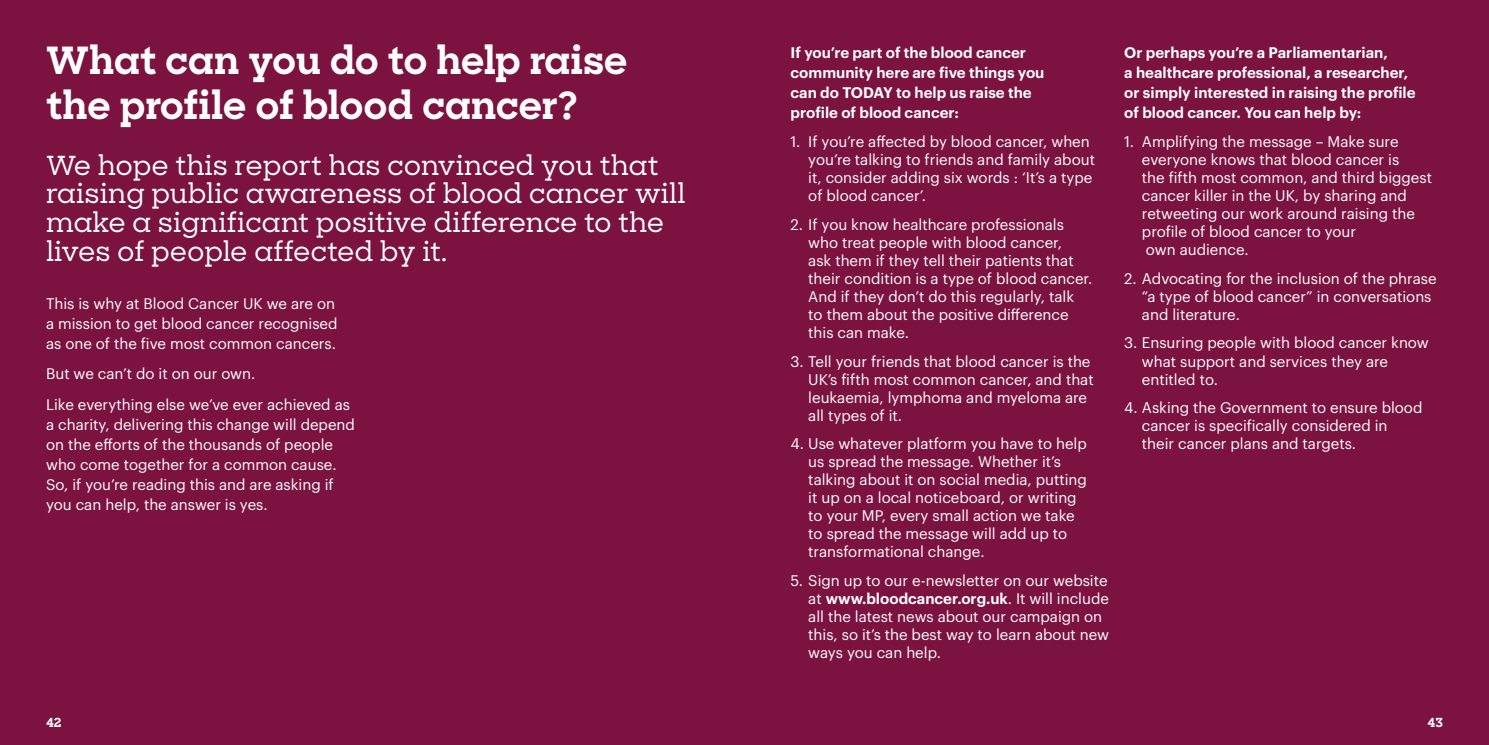
<style>
.page{position:relative;width:1489px;height:745px;background:#fff}
.page>*{position:absolute;margin:0;border:0;box-sizing:border-box;transform-origin:0 0}
.t1{font:700 37.5px/45px "Sharp Slab";letter-spacing:-.015em;color:#fff}
.t2{font:500 26.25px/28.8px "Sharp Slab";letter-spacing:-.005em;color:#fff}
.t3{font:15px/18px "Graphik";color:#fff}
.t4{font:600 15px/20px "Graphik";color:#fff}
.t5{font:700 12.5px "Sharp Slab";color:#fff}
.s1{font-weight:600}
</style>
<div class="page">
<div style="left:0;top:0;width:1488px;height:744px;background:#7c1240"></div>
<h1 class="t1" style="left:46px;top:37px;width:583px">What can you do to help raise the profile of blood cancer?</h1>
<h2 class="t2" style="left:46px;top:150px;width:641px">We hope this report has convinced you that raising public awareness of blood cancer will make a significant positive difference to the lives of people affected by it.</h2>
<p class="t3" style="left:46px;top:291px;width:293px;line-height:20px">This is why at Blood Cancer UK we are on a mission to get blood cancer recognised as one of the five most common cancers.</p>
<p class="t3" style="left:46px;top:357px;width:305px;line-height:30.6px">But we can’t do it on our own.<br>Like everything else we’ve ever achieved as</p>
<p class="t3" style="left:46px;top:413px;width:310px;line-height:20px">a charity, delivering this change will depend on the efforts of the thousands of people who come together for a common cause.<br>So, if you’re reading this and are asking if you can help, the answer is yes.</p>
<p class="t4" style="left:790px;top:41px;width:255px">If you’re part of the blood cancer community here are five things you can do TODAY to help us raise the profile of blood cancer:</p>
<p class="t3" style="left:808px;top:131px;width:288px;text-indent:-18px">1. If you’re affected by blood cancer, when you’re talking to friends and family about it, consider adding six words : ‘It’s a type of blood cancer’.</p>
<p class="t3" style="left:808px;top:214px;width:286px;text-indent:-18px">2. If you know healthcare professionals who treat people with blood cancer,<br>ask them if they tell their patients that their condition is a type of blood cancer.<br>And if they don’t do this regularly, talk<br>to them about the positive difference this can make.</p>
<p class="t3" style="left:808px;top:350px;width:287px;text-indent:-18px">3. Tell your friends that blood cancer is the UK’s fifth most common cancer, and that leukaemia, lymphoma and myeloma are all types of it.</p>
<p class="t3" style="left:808px;top:433px;width:280px;text-indent:-18px">4. Use whatever platform you have to help us spread the message. Whether it’s talking about it on social media, putting it up on a local noticeboard, or writing to your MP, every small action we take to spread the message will add up to transformational change.</p>
<p class="t3" style="left:808px;top:570px;width:302px;text-indent:-18px">5. Sign up to our e-newsletter on our website at <span class="s1">www.bloodcancer.org.uk</span>. It will include all the latest news about our campaign on this, so it’s the best way to learn about new ways you can help.</p>
<p class="t4" style="left:1124px;top:41px;width:293px">Or perhaps you’re a Parliamentarian,<br>a healthcare professional, a researcher, or simply interested in raising the profile of blood cancer. You can help by:</p>
<p class="t3" style="left:1141px;top:131px;width:291px;text-indent:-18px">1. Amplifying the message – Make sure everyone knows that blood cancer is<br>the fifth most common, and third biggest cancer killer in the UK, by sharing and retweeting our work around raising the profile of blood cancer to your<br>own audience.</p>
<p class="t3" style="left:1141px;top:268px;width:296px;text-indent:-18px">2. Advocating for the inclusion of the phrase “a type of blood cancer” in conversations and literature.</p>
<p class="t3" style="left:1141px;top:332px;width:288px;text-indent:-18px">3. Ensuring people with blood cancer know what support and services they are entitled to.</p>
<p class="t3" style="left:1141px;top:397px;width:282px;text-indent:-18px">4. Asking the Government to ensure blood cancer is specifically considered in their cancer plans and targets.</p>
<p class="t5" style="left:46px;top:712px;width:17px">42</p>
<p class="t5" style="left:1427px;top:712px;width:17px">43</p>
</div>
